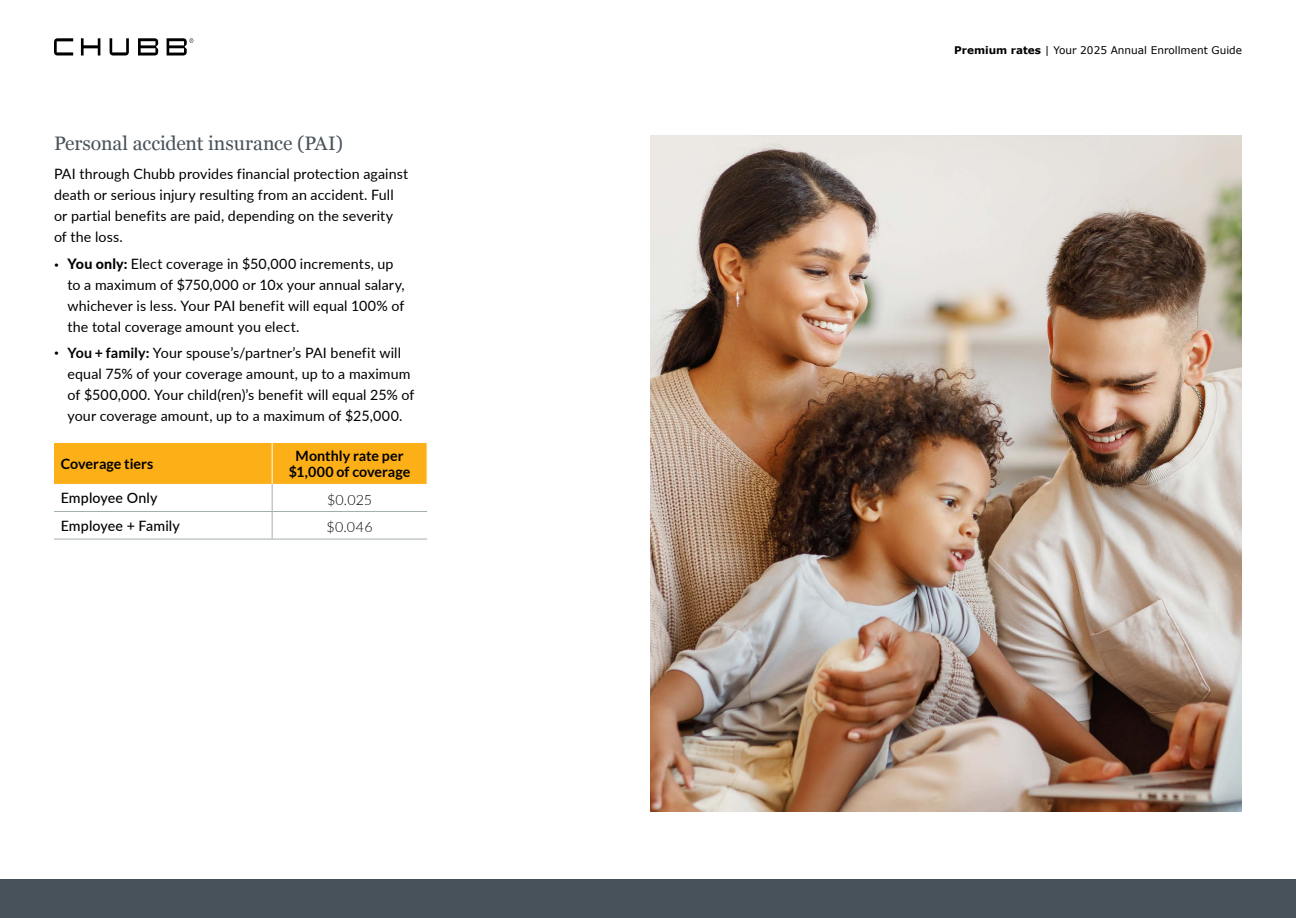
<style>
.page{position:relative;width:1296px;height:918px;background:#fff}
.page>*{position:absolute;margin:0;border:0;box-sizing:border-box;transform-origin:0 0}
.t1{font:19.5px "Georgia";letter-spacing:-.005em;color:#48525a}
.t2{font:14.25px/21px "Lato";letter-spacing:.01em;color:#000}
.t3{font:700 14.25px/16.5px "Lato";color:#000;text-align:center}
.t4{font:500 14.25px "Lato";letter-spacing:.01em;color:#000}
.t5{font:300 14.25px "Lato";letter-spacing:.015em;color:#000}
.t6{font:10.5px "Verdana";color:#000}
.s1{font-family:"Verdana";font-size:9px}
.s2{font-weight:800}
.s3{font-weight:700}
</style>
<div class="page">
<svg style="left:54px;top:38px;width:139px;height:18px"></svg>
<div style="left:0;top:879px;width:1296px;height:39px;background:#48525a"></div>
<svg style="left:54px;top:443px;width:373px;height:96px"></svg>
<hr style="left:54px;top:539px;width:218px;height:1px;background:#a3afa9">
<hr style="left:272px;top:539px;width:155px;height:1px;background:#a3afa9">
<hr style="left:272px;top:443px;width:1px;height:41px;background:#fff">
<img style="left:650px;top:135px;width:592px;height:676px">
<h1 class="t1" style="left:54px;top:129px;width:290px">Personal accident insurance (PAI)</h1>
<p class="t2" style="left:54px;top:162px;width:356px">PAI through Chubb provides financial protection against death or serious injury resulting from an accident. Full or partial benefits are paid, depending on the severity of the loss.</p>
<p class="t2" style="left:68px;top:253px;width:339px;text-indent:-14px"><span class="s1">•</span> <span class="s2">You only:</span> Elect coverage in $50,000 increments, up to a maximum of $750,000 or 10x your annual salary, whichever is less. Your PAI benefit will equal 100% of the total coverage amount you elect.</p>
<p class="t2" style="left:68px;top:341px;width:349px;text-indent:-14px"><span class="s1">•</span> <span class="s3">You + family:</span> Your spouse’s/partner’s PAI benefit will equal 75% of your coverage amount, up to a maximum of $500,000. Your child(ren)’s benefit will equal 25% of your coverage amount, up to a maximum of $25,000.</p>
<p class="t3" style="left:61px;top:455px;width:94px">Coverage tiers</p>
<p class="t3" style="left:289px;top:447px;width:123px">Monthly rate per $1,000 of coverage</p>
<p class="t4" style="left:61px;top:488px;width:98px">Employee Only</p>
<p class="t5" style="left:327px;top:490px;width:47px">$0.025</p>
<p class="t4" style="left:61px;top:516px;width:121px">Employee + Family</p>
<p class="t5" style="left:327px;top:517px;width:47px">$0.046</p>
<p class="t6" style="left:954px;top:44px;width:289px"><span class="s3">Premium rates</span> | Your 2025 Annual Enrollment Guide</p>
</div>
